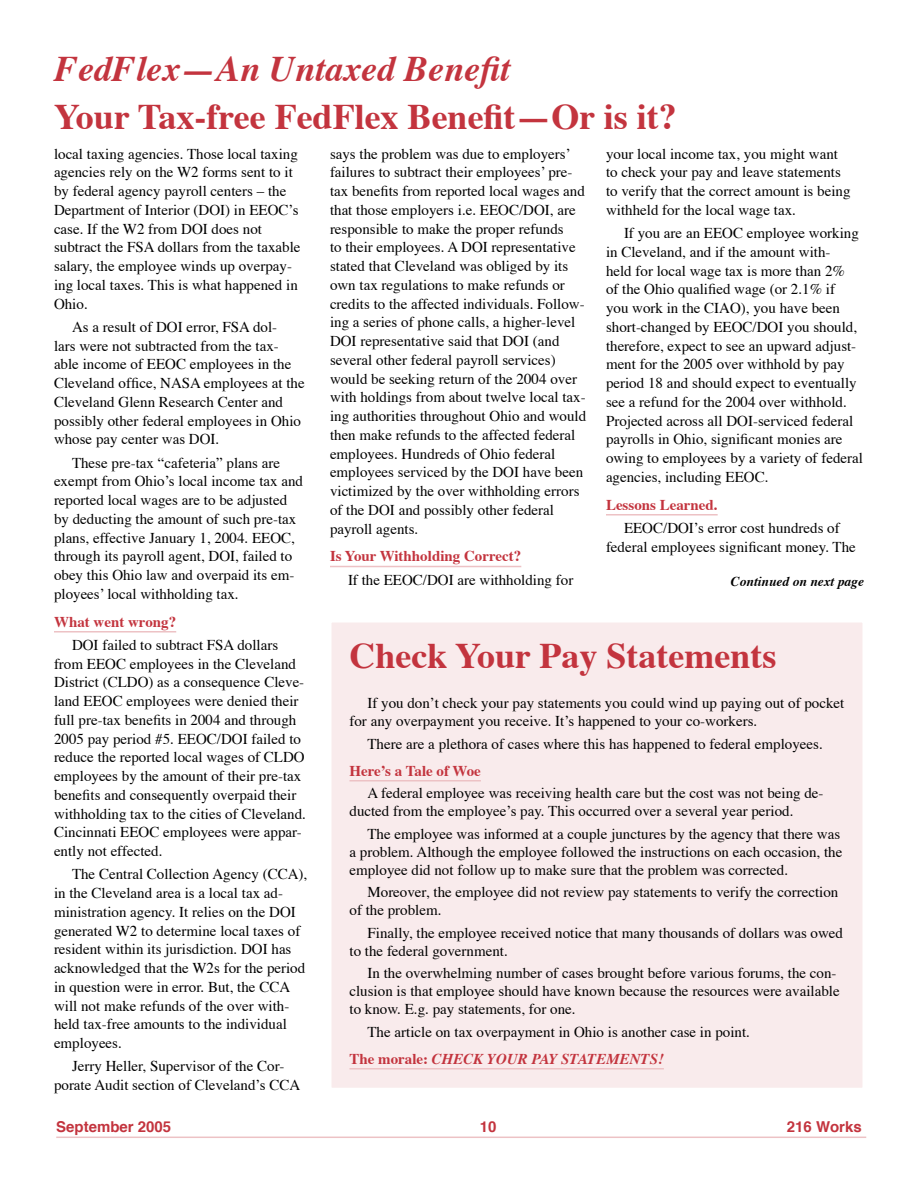
<style>
.page{position:relative;width:918px;height:1188px;background:#fff}
.page>*{position:absolute;margin:0;border:0;box-sizing:border-box;transform-origin:0 0}
.Headline{font:700 36px "Times";color:#c3343e}
.Headline-2{font:italic 700 36px "Times";color:#c3343e}
.Body_copy{font:15px/18.8px "Times";color:#000}
.subhead_1{font:700 15px "Times";color:#c3343e}
.subhead_1-2{font:italic 700 15px "Times";color:#c3343e}
.t1{font:700 15px "Helvetica";color:#c3343e}
.Jump_to{font:italic 700 13.5px "Times";color:#000}
.s1{font-style:normal}
</style>
<div class="page">
<hr style="left:56px;top:1137px;width:810px;height:1px;background:#edc2c5">
<hr style="left:54px;top:631px;width:122px;height:2px;background:#edc2c5">
<hr style="left:330px;top:566px;width:191px;height:1px;background:#edc2c5">
<hr style="left:606px;top:514px;width:112px;height:2px;background:#edc2c5">
<div style="left:331px;top:622px;width:532px;height:466px;background:#f9ebec"></div>
<hr style="left:350px;top:780px;width:131px;height:2px;background:#edc2c5">
<hr style="left:350px;top:1068px;width:314px;height:2px;background:#edc2c5">
<p class="Headline-2" style="left:54px;top:46px;width:458px">FedFlex—An Untaxed Benefit</p>
<p class="Headline" style="left:54px;top:92px;width:624px">Your Tax-free FedFlex Benefit—Or is it?</p>
<p class="Body_copy" style="left:330px;top:145px;width:258px">says the problem was due to employersʼ failures to subtract their employeesʼ pre&shy;tax benefits from reported local wages and that those employers i.e. EEOC/DOI, are responsible to make the proper refunds<br>to their employees. A DOI representative stated that Cleveland was obliged by its own tax regulations to make refunds or credits to the affected individuals. Follow&shy;ing a series of phone calls, a higher-level DOI representative said that DOI (and several other federal payroll services) would be seeking return of the 2004 over with holdings from about twelve local tax&shy;ing authorities throughout Ohio and would then make refunds to the affected federal employees. Hundreds of Ohio federal employees serviced by the DOI have been victimized by the over withholding errors of the DOI and possibly other federal payroll agents.</p>
<p class="subhead_1" style="left:330px;top:546px;width:193px">Is Your Withholding Correct?</p>
<p class="Body_copy" style="left:348px;top:571px;width:227px">If the EEOC/DOI are withholding for</p>
<p class="Body_copy" style="left:54px;top:145px;width:248px">local taxing agencies. Those local taxing agencies rely on the W2 forms sent to it by federal agency payroll centers – the Department of Interior (DOI) in EEOCʼs case. If the W2 from DOI does not subtract the FSA dollars from the taxable salary, the employee winds up overpay&shy;ing local taxes. This is what happened in Ohio.</p>
<p class="Body_copy" style="left:54px;top:318px;width:252px;text-indent:18px">As a result of DOI error, FSA dol-<br>lars were not subtracted from the tax&shy;able income of EEOC employees in the Cleveland office, NASA employees at the Cleveland Glenn Research Center and possibly other federal employees in Ohio whose pay center was DOI.</p>
<p class="Body_copy" style="left:54px;top:454px;width:251px;text-indent:18px">These pre-tax “cafeteria” plans are exempt from Ohioʼs local income tax and reported local wages are to be adjusted by deducting the amount of such pre-tax plans, effective January 1, 2004. EEOC, through its payroll agent, DOI, failed to obey this Ohio law and overpaid its em&shy;ployeesʼ local withholding tax.</p>
<p class="subhead_1" style="left:54px;top:611px;width:124px">What went wrong?</p>
<p class="Body_copy" style="left:54px;top:636px;width:254px;text-indent:18px">DOI failed to subtract FSA dollars from EEOC employees in the Cleveland District (CLDO) as a consequence Cleve&shy;land EEOC employees were denied their full pre-tax benefits in 2004 and through 2005 pay period #5. EEOC/DOI failed to reduce the reported local wages of CLDO employees by the amount of their pre-tax benefits and consequently overpaid their withholding tax to the cities of Cleveland.<br>Cincinnati EEOC employees were appar&shy;ently not effected.</p>
<p class="Body_copy" style="left:54px;top:866px;width:255px;text-indent:18px">The Central Collection Agency (CCA), in the Cleveland area is a local tax ad&shy;ministration agency. It relies on the DOI generated W2 to determine local taxes of resident within its jurisdiction. DOI has acknowledged that the W2s for the period in question were in error. But, the CCA will not make refunds of the over with&shy;held tax-free amounts to the individual employees.</p>
<p class="Body_copy" style="left:54px;top:1058px;width:248px;text-align:center">Jerry Heller, Supervisor of the Cor&shy;porate Audit section of Clevelandʼs CCA</p>
<p class="Body_copy" style="left:606px;top:145px;width:246px">your local income tax, you might want to check your pay and leave statements to verify that the correct amount is being withheld for the local wage tax.</p>
<p class="Body_copy" style="left:606px;top:224px;width:259px;text-indent:18px">If you are an EEOC employee working in Cleveland, and if the amount with-<br>held for local wage tax is more than 2%<br>of the Ohio qualified wage (or 2.1% if<br>you work in the CIAO), you have been short-changed by EEOC/DOI you should, therefore, expect to see an upward adjust&shy;ment for the 2005 over withhold by pay period 18 and should expect to eventually see a refund for the 2004 over withhold.<br>Projected across all DOI-serviced federal payrolls in Ohio, significant monies are owing to employees by a variety of federal agencies, including EEOC.</p>
<p class="subhead_1" style="left:606px;top:494px;width:113px">Lessons Learned.</p>
<p class="Body_copy" style="left:606px;top:519px;width:251px;text-align:center">EEOC/DOIʼs error cost hundreds of federal employees significant money. The</p>
<p class="Jump_to" style="left:731px;top:573px;width:135px">Continued on next page</p>
<p class="Headline" style="left:350px;top:631px;width:428px">Check Your Pay Statements</p>
<p class="Body_copy" style="left:350px;top:695px;width:496px;line-height:18px;text-indent:18px">If you donʼt check your pay statements you could wind up paying out of pocket for any overpayment you receive. Itʼs happened to your co-workers.</p>
<p class="Body_copy" style="left:368px;top:735px;width:457px">There are a plethora of cases where this has happened to federal employees.</p>
<p class="subhead_1" style="left:350px;top:760px;width:133px">Hereʼs a Tale of Woe</p>
<p class="Body_copy" style="left:350px;top:785px;width:476px;line-height:18px;text-indent:18px">A federal employee was receiving health care but the cost was not being de&shy;ducted from the employeeʼs pay. This occurred over a several year period.</p>
<p class="Body_copy" style="left:350px;top:825px;width:494px;line-height:18px;text-indent:18px">The employee was informed at a couple junctures by the agency that there was a problem. Although the employee followed the instructions on each occasion, the employee did not follow up to make sure that the problem was corrected.</p>
<p class="Body_copy" style="left:350px;top:884px;width:490px;line-height:18px;text-indent:18px">Moreover, the employee did not review pay statements to verify the correction of the problem.</p>
<p class="Body_copy" style="left:350px;top:924px;width:495px;line-height:18px;text-indent:18px">Finally, the employee received notice that many thousands of dollars was owed to the federal government.</p>
<p class="Body_copy" style="left:350px;top:965px;width:492px;line-height:18px;text-indent:18px">In the overwhelming number of cases brought before various forums, the con&shy;clusion is that employee should have known because the resources were available to know. E.g. pay statements, for one.</p>
<p class="Body_copy" style="left:368px;top:1023px;width:384px">The article on tax overpayment in Ohio is another case in point.</p>
<p class="subhead_1-2" style="left:350px;top:1049px;width:316px"><span class="s1">The morale:</span> CHECK YOUR PAY STATEMENTS!</p>
<p class="t1" style="left:56px;top:1117px;width:117px">September 2005</p>
<p class="t1" style="left:480px;top:1117px;width:18px">10</p>
<p class="t1" style="left:787px;top:1117px;width:76px">216 Works</p>
</div>
